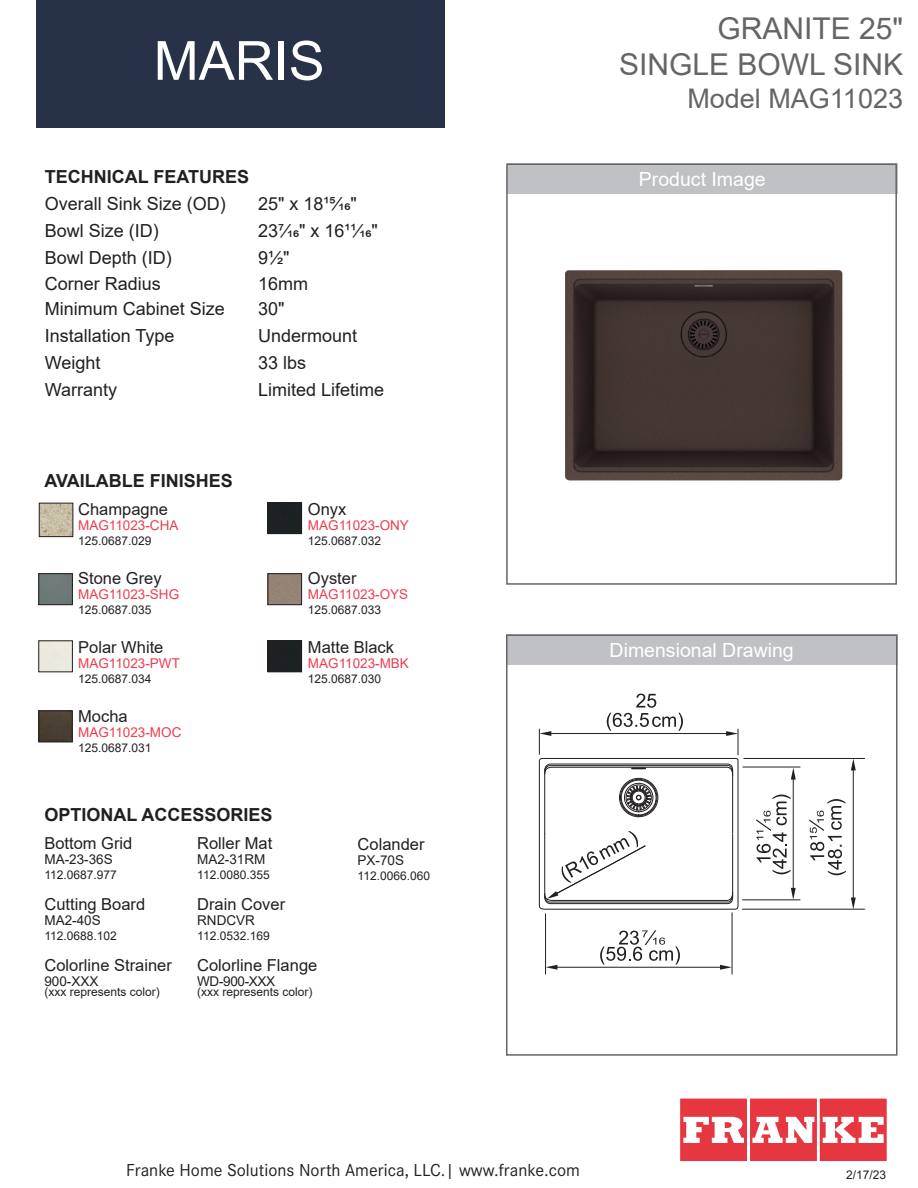
<style>
.page{position:relative;width:918px;height:1188px;background:#fff}
.page>*{position:absolute;margin:0;border:0;box-sizing:border-box;transform-origin:0 0}
.t1{font:54px "Arial";color:#fff}
.t2{font:30px "Arial";color:#656568}
.t3{font:27px "Arial";color:#656568}
.t4{font:19.5px "Arial";color:#fff}
.t5{font:18px "Arial";color:#231f20}
.t6{font:700 18px "Arial";color:#231f20}
.t7{font:18px "Corporate S";color:#231f20}
.t8{font:16.5px "Arial";color:#231f20}
.t9{font:13.5px "Arial";color:#ee3d50}
.t10{font:13.5px "Arial";color:#231f20}
.t11{font:12px "Arial";color:#231f20}
</style>
<div class="page">
<img style="left:270px;top:642px;width:30px;height:28px">
<div style="left:268px;top:640px;width:34px;height:32px;border:1px solid #231f20"></div>
<img style="left:270px;top:575px;width:30px;height:28px">
<div style="left:268px;top:573px;width:34px;height:32px;border:1px solid #231f20"></div>
<img style="left:41px;top:505px;width:30px;height:30px">
<div style="left:39px;top:503px;width:34px;height:34px;border:1px solid #231f20"></div>
<img style="left:40px;top:713px;width:31px;height:27px">
<div style="left:38px;top:711px;width:35px;height:31px;border:1px solid #231f20"></div>
<div style="left:38px;top:640px;width:35px;height:32px;border:1px solid #231f20"></div>
<img style="left:40px;top:575px;width:31px;height:28px">
<div style="left:38px;top:573px;width:35px;height:32px;border:1px solid #231f20"></div>
<img style="left:270px;top:504px;width:30px;height:28px">
<div style="left:268px;top:502px;width:34px;height:32px;border:1px solid #231f20"></div>
<div style="left:506px;top:634px;width:392px;height:31px;background:#c0c1c4"></div>
<div style="left:506px;top:634px;width:392px;height:422px;border:2px solid #656568"></div>
<div style="left:507px;top:164px;width:391px;height:30px;background:#c0c1c4"></div>
<div style="left:506px;top:164px;width:391px;height:421px;border:2px solid #656568"></div>
<svg style="left:680px;top:1099px;width:206px;height:62px"></svg>
<div style="left:37px;top:0;width:408px;height:127px;background:#273148"></div>
<hr style="left:853px;top:767px;width:1px;height:135px;background:#231f20">
<hr style="left:793px;top:775px;width:1px;height:117px;background:#231f20">
<svg style="left:851px;top:759px;width:5px;height:11px"></svg>
<svg style="left:851px;top:898px;width:5px;height:11px"></svg>
<svg style="left:791px;top:768px;width:5px;height:12px"></svg>
<svg style="left:791px;top:888px;width:5px;height:12px"></svg>
<svg style="left:720px;top:965px;width:12px;height:5px"></svg>
<svg style="left:546px;top:965px;width:11px;height:5px"></svg>
<hr style="left:552px;top:967px;width:169px;height:1px;background:#231f20">
<hr style="left:742px;top:909px;width:123px;height:1px;background:#231f20">
<hr style="left:744px;top:758px;width:121px;height:1px;background:#231f20">
<hr style="left:545px;top:914px;width:1px;height:60px;background:#231f20">
<hr style="left:732px;top:913px;width:1px;height:61px;background:#231f20">
<hr style="left:742px;top:900px;width:58px;height:1px;background:#231f20">
<hr style="left:743px;top:767px;width:57px;height:1px;background:#231f20">
<svg style="left:600px;top:930px;width:80px;height:35px"></svg>
<svg style="left:756px;top:795px;width:35px;height:79px"></svg>
<svg style="left:809px;top:799px;width:37px;height:76px"></svg>
<svg style="left:539px;top:694px;width:200px;height:216px"></svg>
<img style="left:566px;top:270px;width:277px;height:211px">
<p class="t1" style="left:154px;top:24px;width:173px">MARIS</p>
<p class="t6" style="left:45px;top:164px;width:206px">TECHNICAL FEATURES</p>
<p class="t5" style="left:45px;top:191px;width:183px">Overall Sink Size (OD)</p>
<p class="t5" style="left:258px;top:191px;width:100px">25" x 1815/16"</p>
<p class="t5" style="left:45px;top:218px;width:116px">Bowl Size (ID)</p>
<p class="t5" style="left:258px;top:218px;width:121px">237/16" x 1611/16"</p>
<p class="t5" style="left:45px;top:245px;width:129px">Bowl Depth (ID)</p>
<p class="t5" style="left:258px;top:245px;width:33px">91/2"</p>
<p class="t5" style="left:45px;top:271px;width:118px">Corner Radius</p>
<p class="t5" style="left:258px;top:271px;width:52px">16mm</p>
<p class="t5" style="left:45px;top:296px;width:182px">Minimum Cabinet Size</p>
<p class="t5" style="left:258px;top:296px;width:28px">30"</p>
<p class="t5" style="left:45px;top:323px;width:131px">Installation Type</p>
<p class="t5" style="left:258px;top:323px;width:101px">Undermount</p>
<p class="t5" style="left:45px;top:350px;width:57px">Weight</p>
<p class="t5" style="left:258px;top:350px;width:50px">33 lbs</p>
<p class="t5" style="left:45px;top:377px;width:74px">Warranty</p>
<p class="t5" style="left:258px;top:377px;width:128px">Limited Lifetime</p>
<p class="t6" style="left:44px;top:468px;width:190px">AVAILABLE FINISHES</p>
<p class="t8" style="left:78px;top:498px;width:91px">Champagne</p>
<p class="t9" style="left:78px;top:516px;width:102px">MAG11023-CHA</p>
<p class="t11" style="left:78px;top:533px;width:75px">125.0687.029</p>
<p class="t8" style="left:78px;top:567px;width:85px">Stone Grey</p>
<p class="t9" style="left:78px;top:585px;width:103px">MAG11023-SHG</p>
<p class="t11" style="left:78px;top:602px;width:75px">125.0687.035</p>
<p class="t8" style="left:78px;top:636px;width:87px">Polar White</p>
<p class="t9" style="left:78px;top:654px;width:103px">MAG11023-PWT</p>
<p class="t11" style="left:78px;top:671px;width:75px">125.0687.034</p>
<p class="t8" style="left:78px;top:705px;width:51px">Mocha</p>
<p class="t9" style="left:78px;top:723px;width:105px">MAG11023-MOC</p>
<p class="t11" style="left:78px;top:740px;width:75px">125.0687.031</p>
<p class="t6" style="left:44px;top:802px;width:230px">OPTIONAL ACCESSORIES</p>
<p class="t8" style="left:44px;top:832px;width:90px">Bottom Grid</p>
<p class="t10" style="left:44px;top:850px;width:70px">MA-23-36S</p>
<p class="t11" style="left:44px;top:867px;width:74px">112.0687.977</p>
<p class="t8" style="left:197px;top:832px;width:77px">Roller Mat</p>
<p class="t10" style="left:197px;top:850px;width:70px">MA2-31RM</p>
<p class="t11" style="left:197px;top:867px;width:74px">112.0080.355</p>
<p class="t8" style="left:44px;top:893px;width:102px">Cutting Board</p>
<p class="t10" style="left:44px;top:911px;width:58px">MA2-40S</p>
<p class="t11" style="left:44px;top:928px;width:74px">112.0688.102</p>
<p class="t8" style="left:197px;top:893px;width:90px">Drain Cover</p>
<p class="t10" style="left:197px;top:911px;width:59px">RNDCVR</p>
<p class="t11" style="left:197px;top:928px;width:74px">112.0532.169</p>
<p class="t8" style="left:308px;top:498px;width:40px">Onyx</p>
<p class="t9" style="left:308px;top:516px;width:103px">MAG11023-ONY</p>
<p class="t11" style="left:308px;top:533px;width:75px">125.0687.032</p>
<p class="t8" style="left:308px;top:567px;width:50px">Oyster</p>
<p class="t9" style="left:308px;top:585px;width:102px">MAG11023-OYS</p>
<p class="t11" style="left:308px;top:602px;width:75px">125.0687.033</p>
<p class="t8" style="left:308px;top:636px;width:88px">Matte Black</p>
<p class="t9" style="left:308px;top:654px;width:103px">MAG11023-MBK</p>
<p class="t11" style="left:308px;top:671px;width:75px">125.0687.030</p>
<p class="t8" style="left:358px;top:833px;width:68px">Colander</p>
<p class="t10" style="left:358px;top:851px;width:48px">PX-70S</p>
<p class="t11" style="left:358px;top:868px;width:74px">112.0066.060</p>
<p class="t8" style="left:44px;top:954px;width:129px">Colorline Strainer</p>
<p class="t10" style="left:44px;top:972px;width:56px">900-XXX</p>
<p class="t11" style="left:44px;top:984px;width:117px">(xxx represents color)</p>
<p class="t8" style="left:197px;top:954px;width:122px">Colorline Flange</p>
<p class="t10" style="left:197px;top:972px;width:79px">WD-900-XXX</p>
<p class="t11" style="left:197px;top:984px;width:117px">(xxx represents color)</p>
<p class="t2" style="left:717px;top:8px;width:187px">GRANITE 25"</p>
<p class="t2" style="left:619px;top:44px;width:285px">SINGLE BOWL SINK</p>
<p class="t3" style="left:687px;top:80px;width:217px">Model MAG11023</p>
<p class="t4" style="left:639px;top:166px;width:128px">Product Image</p>
<p class="t4" style="left:610px;top:637px;width:186px">Dimensional Drawing</p>
<p class="t7" style="left:126px;top:1157px;width:455px">Franke Home Solutions North America, LLC.| www.franke.com</p>
<p class="t11" style="left:846px;top:1166px;width:42px">2/17/23</p>
</div>
